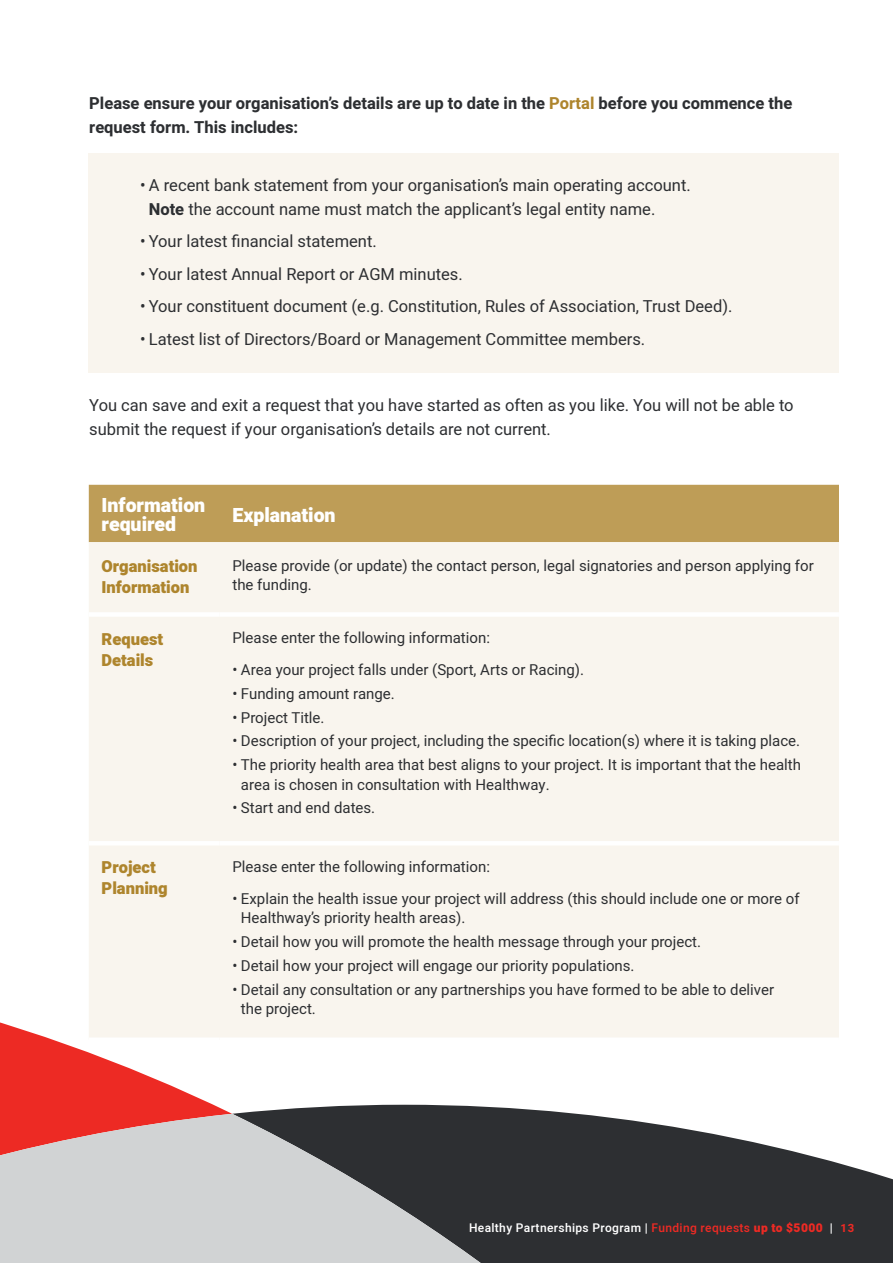
<style>
.page{position:relative;width:893px;height:1263px;background:#fff}
.page>*{position:absolute;margin:0;border:0;box-sizing:border-box;transform-origin:0 0}
.t1{font:900 19.5px/19.5px "Heebo";color:#fff}
.t2{font:16.5px/24px "Heebo";color:#2d2f32}
.t3{font:700 16.5px/24px "Heebo";color:#2d2f32}
.t4{font:900 16.5px/21px "Heebo";color:#ae852d}
.t5{font:15px/19.5px "Heebo";color:#2d2f32}
.t6{font:500 12px "Heebo";letter-spacing:.03em;color:#fff}
.s1{color:#ae852d}
.s2{font-weight:700}
.s3{color:#ed2a24}
.s4{font-weight:900;color:#ed2a24}
.s5{font-weight:700;font-size:11.25px;color:#ed2a24}
</style>
<div class="page">
<div style="left:89px;top:153px;width:750px;height:219px;background:#f9f5ee"></div>
<div style="left:89px;top:485px;width:750px;height:57px;background:#be9d57"></div>
<div style="left:89px;top:542px;width:750px;height:495px;background:#f9f5ee"></div>
<div style="left:89px;top:612px;width:131px;height:5px;background:#fff"></div>
<div style="left:220px;top:612px;width:619px;height:5px;background:#fff"></div>
<hr style="left:89px;top:841px;width:131px;height:4px;background:#fff">
<hr style="left:220px;top:841px;width:619px;height:4px;background:#fff">
<svg style="left:0;top:984px;width:232px;height:121px"></svg>
<svg style="left:0;top:1105px;width:578px;height:9px"></svg>
<svg style="left:0;top:1114px;width:893px;height:149px;background:#7e7a7c"></svg>
<p class="t3" style="left:89px;top:91px;width:705px">Please ensure your organisation’s details are up to date in the <span class="s1">Portal</span> before you commence the request form. This includes:</p>
<p class="t2" style="left:149px;top:173px;width:543px;text-indent:-8px">• A recent bank statement from your organisation’s main operating account.<br><span class="s2">Note</span> the account name must match the applicant’s legal entity name.</p>
<p class="t2" style="left:140px;top:229px;width:238px">• Your latest financial statement.</p>
<p class="t2" style="left:140px;top:262px;width:324px">• Your latest Annual Report or AGM minutes.</p>
<p class="t2" style="left:140px;top:294px;width:594px">• Your constituent document (e.g. Constitution, Rules of Association, Trust Deed).</p>
<p class="t2" style="left:140px;top:327px;width:506px">• Latest list of Directors/Board or Management Committee members.</p>
<p class="t2" style="left:89px;top:393px;width:706px">You can save and exit a request that you have started as often as you like. You will not be able to submit the request if your organisation’s details are not current.</p>
<h1 class="t1" style="left:102px;top:496px;width:105px">Information required</h1>
<h1 class="t1" style="left:232px;top:506px;width:105px">Explanation</h1>
<p class="t4" style="left:102px;top:556px;width:98px">Organisation<br>Information</p>
<p class="t5" style="left:232px;top:556px;width:583px">Please provide (or update) the contact person, legal signatories and person applying for the funding.</p>
<p class="t4" style="left:102px;top:629px;width:63px">Request<br>Details</p>
<p class="t5" style="left:232px;top:628px;width:259px">Please enter the following information:</p>
<p class="t5" style="left:232px;top:660px;width:353px">• Area your project falls under (Sport, Arts or Racing).</p>
<p class="t5" style="left:232px;top:684px;width:164px">• Funding amount range.</p>
<p class="t5" style="left:232px;top:708px;width:94px">• Project Title.</p>
<p class="t5" style="left:232px;top:731px;width:569px">• Description of your project, including the specific location(s) where it is taking place.</p>
<p class="t5" style="left:241px;top:755px;width:562px;text-indent:-9px">• The priority health area that best aligns to your project. It is important that the health area is chosen in consultation with Healthway.</p>
<p class="t5" style="left:232px;top:798px;width:144px">• Start and end dates.</p>
<p class="t4" style="left:102px;top:858px;width:68px">Project<br>Planning</p>
<p class="t5" style="left:232px;top:857px;width:259px">Please enter the following information:</p>
<p class="t5" style="left:241px;top:889px;width:560px;text-indent:-9px">• Explain the health issue your project will address (this should include one or more of<br>Healthway’s priority health areas).</p>
<p class="t5" style="left:232px;top:932px;width:470px">• Detail how you will promote the health message through your project.</p>
<p class="t5" style="left:232px;top:956px;width:404px">• Detail how your project will engage our priority populations.</p>
<p class="t5" style="left:241px;top:980px;width:535px;text-indent:-9px">• Detail any consultation or any partnerships you have formed to be able to deliver the project.</p>
<p class="t6" style="left:469px;top:1219px;width:387px">Healthy Partnerships Program | <span class="s3">Funding requests</span> <span class="s4">up to $5000</span> | <span class="s5">13</span></p>
</div>
